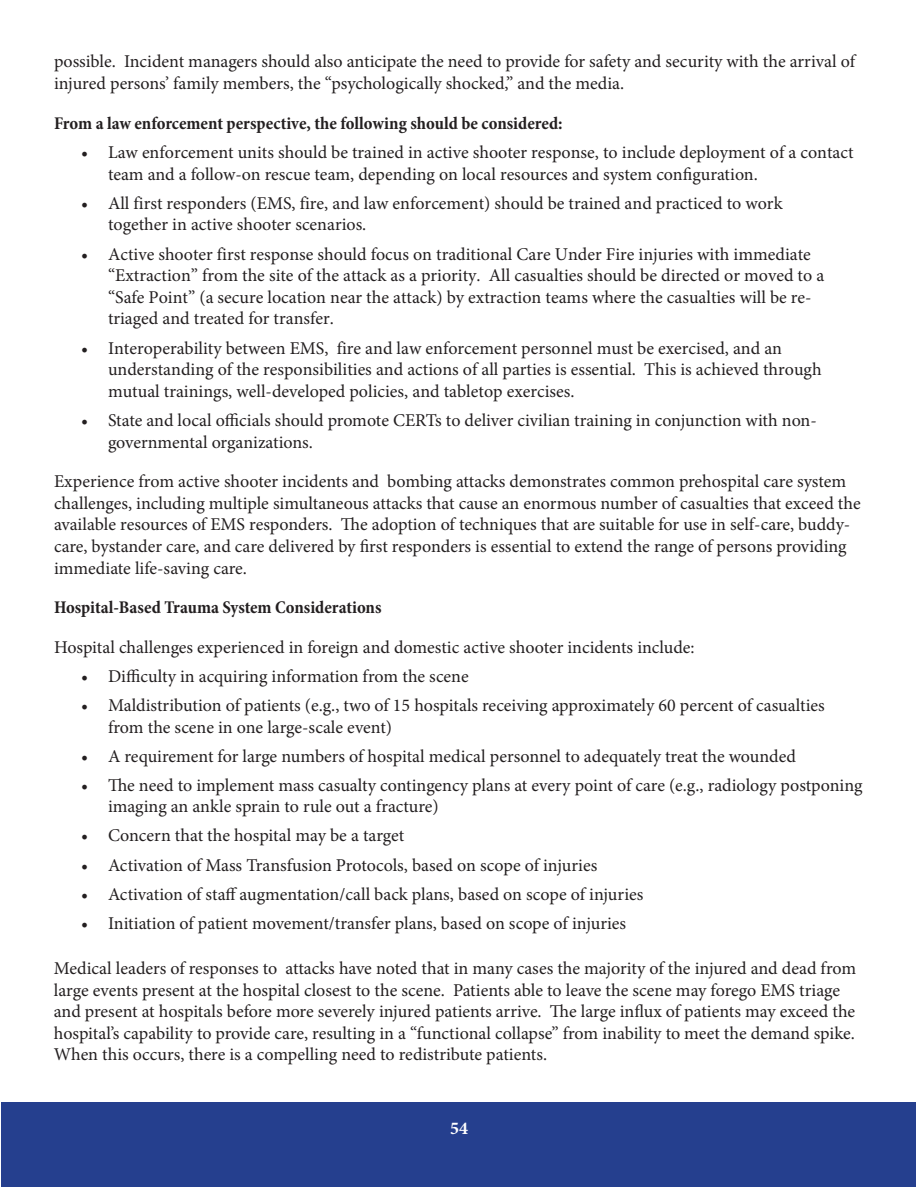
<style>
.page{position:relative;width:918px;height:1188px;background:#fff}
.page>*{position:absolute;margin:0;border:0;box-sizing:border-box;transform-origin:0 0}
.t1{font:18px/21.6px "Minion Pro";color:#231f20}
.t2{font:700 condensed 18px "Minion Pro";letter-spacing:-.005em;color:#231f20}
.t3{font:700 18px "Minion Pro";color:#fff}
</style>
<div class="page">
<div style="left:2px;top:1102px;width:914px;height:84px;background:#253f8e"></div>
<p class="t1" style="left:54px;top:51px;width:803px">possible. Incident managers should also anticipate the need to provide for safety and security with the arrival of injured persons’ family members, the “psychologically shocked,” and the media.</p>
<p class="t2" style="left:54px;top:111px;width:510px">From a law enforcement perspective, the following should be considered:</p>
<p class="t1" style="left:108px;top:142px;width:747px;text-indent:-27px">• Law enforcement units should be trained in active shooter response, to include deployment of a contact team and a follow-on rescue team, depending on local resources and system configuration.</p>
<p class="t1" style="left:108px;top:193px;width:676px;text-indent:-27px">• All first responders (EMS, fire, and law enforcement) should be trained and practiced to work together in active shooter scenarios.</p>
<p class="t1" style="left:108px;top:243px;width:718px;text-indent:-27px">• Active shooter first response should focus on traditional Care Under Fire injuries with immediate “Extraction” from the site of the attack as a priority. All casualties should be directed or moved to a “Safe Point” (a secure location near the attack) by extraction teams where the casualties will be re&shy;triaged and treated for transfer.</p>
<p class="t1" style="left:108px;top:337px;width:715px;text-indent:-27px">• Interoperability between EMS, fire and law enforcement personnel must be exercised, and an understanding of the responsibilities and actions of all parties is essential. This is achieved through mutual trainings, well-developed policies, and tabletop exercises.</p>
<p class="t1" style="left:108px;top:409px;width:710px;text-indent:-27px">• State and local officials should promote CERTs to deliver civilian training in conjunction with non&shy;governmental organizations.</p>
<p class="t1" style="left:54px;top:471px;width:808px">Experience from active shooter incidents and bombing attacks demonstrates common prehospital care system challenges, including multiple simultaneous attacks that cause an enormous number of casualties that exceed the available resources of EMS responders. The adoption of techniques that are suitable for use in self-care, buddy&shy;care, bystander care, and care delivered by first responders is essential to extend the range of persons providing immediate life-saving care.</p>
<p class="t2" style="left:54px;top:595px;width:329px">Hospital-Based Trauma System Considerations</p>
<p class="t1" style="left:54px;top:636px;width:642px">Hospital challenges experienced in foreign and domestic active shooter incidents include:</p>
<p class="t1" style="left:81px;top:665px;width:389px">• Difficulty in acquiring information from the scene</p>
<p class="t1" style="left:108px;top:694px;width:718px;text-indent:-27px">• Maldistribution of patients (e.g., two of 15 hospitals receiving approximately 60 percent of casualties from the scene in one large-scale event)</p>
<p class="t1" style="left:81px;top:745px;width:717px">• A requirement for large numbers of hospital medical personnel to adequately treat the wounded</p>
<p class="t1" style="left:108px;top:774px;width:756px;text-indent:-27px">• The need to implement mass casualty contingency plans at every point of care (e.g., radiology postponing imaging an ankle sprain to rule out a fracture)</p>
<p class="t1" style="left:81px;top:825px;width:325px">• Concern that the hospital may be a target</p>
<p class="t1" style="left:81px;top:854px;width:518px">• Activation of Mass Transfusion Protocols, based on scope of injuries</p>
<p class="t1" style="left:81px;top:883px;width:564px">• Activation of staff augmentation/call back plans, based on scope of injuries</p>
<p class="t1" style="left:81px;top:912px;width:547px">• Initiation of patient movement/transfer plans, based on scope of injuries</p>
<p class="t1" style="left:54px;top:958px;width:804px">Medical leaders of responses to attacks have noted that in many cases the majority of the injured and dead from large events present at the hospital closest to the scene. Patients able to leave the scene may forego EMS triage and present at hospitals before more severely injured patients arrive. The large influx of patients may exceed the hospital’s capability to provide care, resulting in a “functional collapse” from inability to meet the demand spike.<br>When this occurs, there is a compelling need to redistribute patients.</p>
<p class="t3" style="left:450px;top:1116px;width:19px">54</p>
</div>
